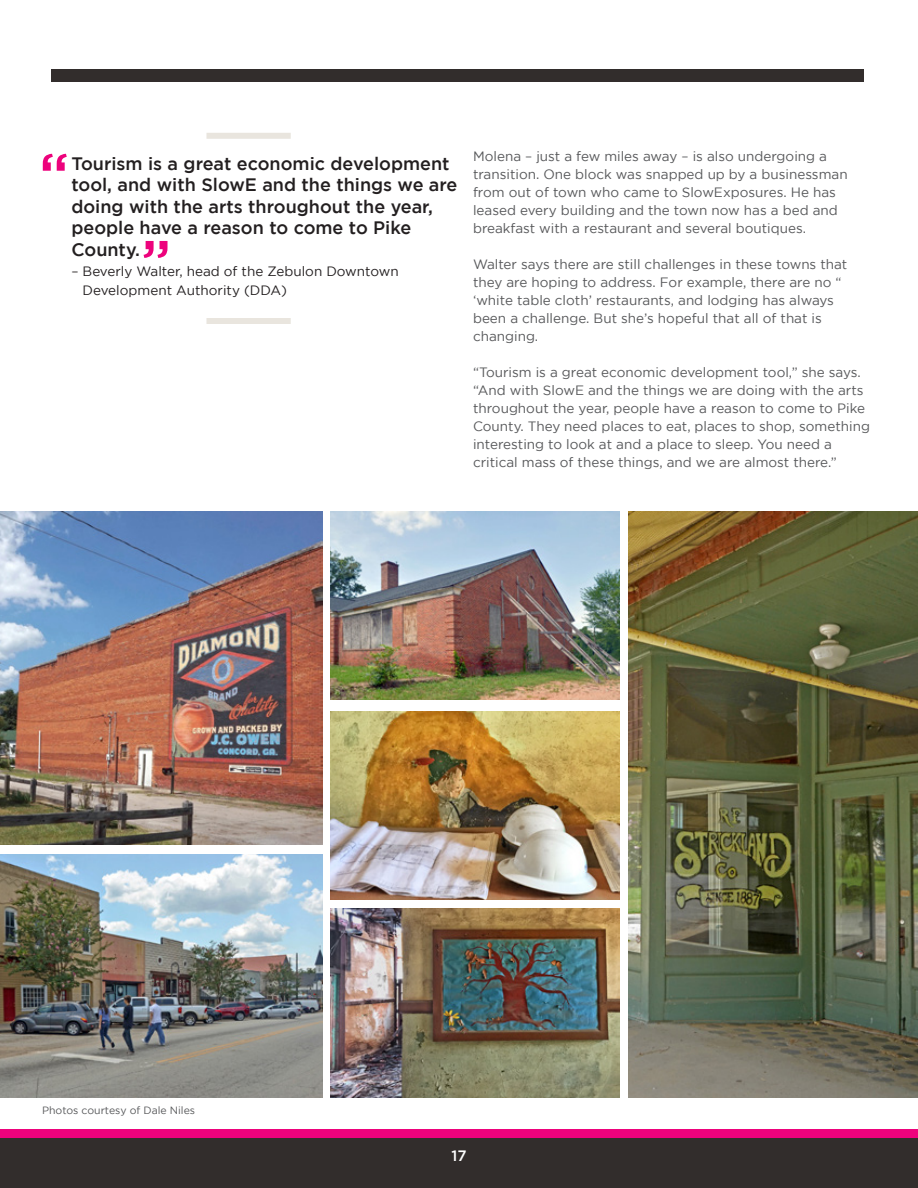
<style>
.page{position:relative;width:918px;height:1188px;background:#fff}
.page>*{position:absolute;margin:0;border:0;box-sizing:border-box;transform-origin:0 0}
.t1{font:500 60px "Gotham";color:#ed027c}
.t2{font:500 18px/21.6px "Gotham";color:#231f20}
.t3{font:500 15px "Gotham";color:#fff}
.t4{font:13.5px/18px "Gotham";color:#57585a}
.t5{font:13.5px/19.5px "Gotham";color:#231f20}
.t6{font:10.5px "Gotham";color:#57585a}
</style>
<div class="page">
<div style="left:0;top:1136px;width:918px;height:52px;background:#322d2c"></div>
<div style="left:0;top:1129px;width:918px;height:9px;background:#ed027c"></div>
<div style="left:52px;top:69px;width:812px;height:13px;background:#322d2c"></div>
<div style="left:206px;top:133px;width:85px;height:6px;background:#e9e5de"></div>
<div style="left:206px;top:318px;width:85px;height:6px;background:#e9e5de"></div>
<img style="left:331px;top:711px;width:288px;height:188px">
<img style="left:331px;top:512px;width:288px;height:188px">
<img style="left:331px;top:909px;width:288px;height:188px">
<img style="left:628px;top:512px;width:290px;height:585px">
<img style="left:0;top:512px;width:322px;height:332px">
<img style="left:0;top:854px;width:322px;height:243px">
<p class="t1" style="left:39px;top:141px;width:32px">“</p>
<p class="t2" style="left:71px;top:152px;width:388px">Tourism is a great economic development tool, and with SlowE and the things we are doing with the arts throughout the year, people have a reason to come to Pike<br>County.</p>
<p class="t5" style="left:83px;top:261px;width:318px;text-indent:-11px">– Beverly Walter, head of the Zebulon Downtown<br>Development Authority (DDA)</p>
<p class="t1" style="left:141px;top:228px;width:32px">”</p>
<p class="t4" style="left:473px;top:147px;width:376px">Molena – just a few miles away – is also undergoing a transition. One block was snapped up by a businessman from out of town who came to SlowExposures. He has leased every building and the town now has a bed and breakfast with a restaurant and several boutiques.</p>
<p class="t4" style="left:473px;top:255px;width:376px">Walter says there are still challenges in these towns that they are hoping to address. For example, there are no “ ‘white table cloth’ restaurants, and lodging has always been a challenge. But she’s hopeful that all of that is changing.</p>
<p class="t4" style="left:473px;top:363px;width:398px">“Tourism is a great economic development tool,” she says. “And with SlowE and the things we are doing with the arts throughout the year, people have a reason to come to Pike County. They need places to eat, places to shop, something interesting to look at and a place to sleep. You need a critical mass of these things, and we are almost there.”</p>
<p class="t6" style="left:42px;top:1105px;width:155px">Photos courtesy of Dale Niles</p>
<p class="t3" style="left:451px;top:1147px;width:17px">17</p>
</div>
